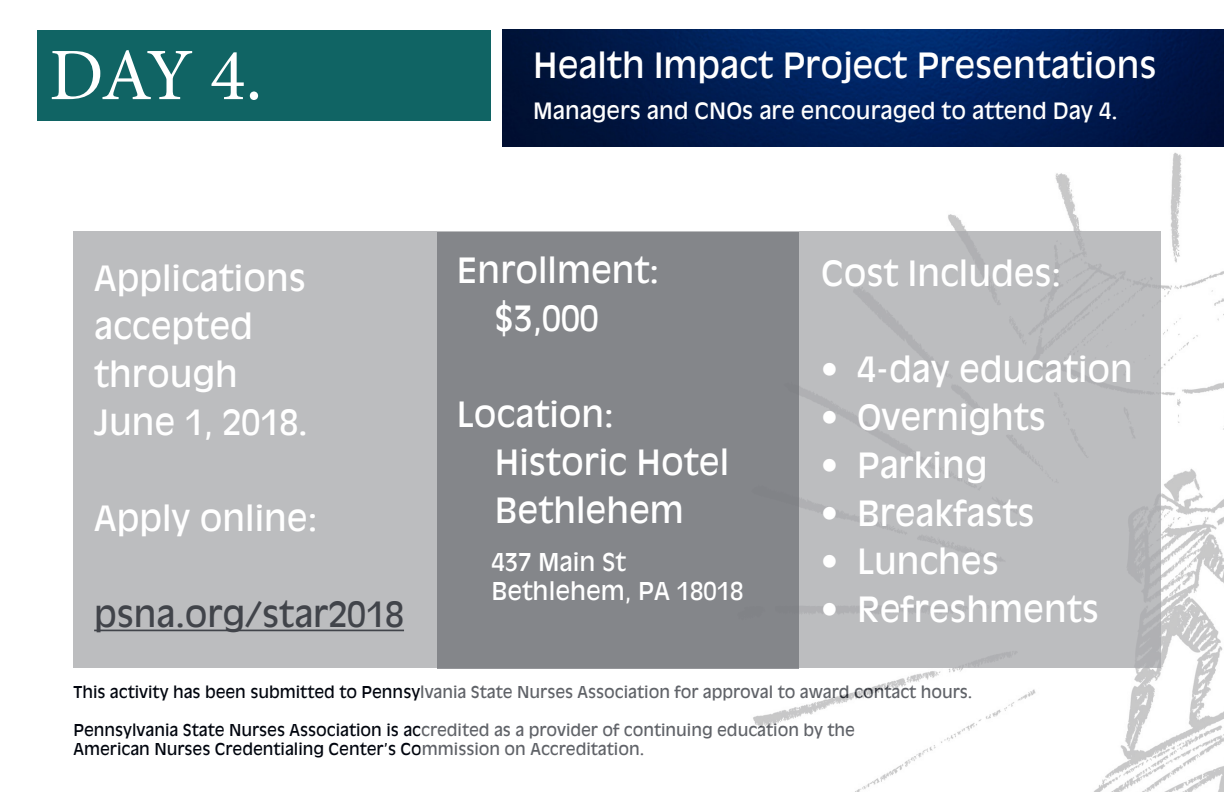
<style>
.page{position:relative;width:1224px;height:792px;background:#fff}
.page>*{position:absolute;margin:0;border:0;box-sizing:border-box;transform-origin:0 0}
.t1{font:130px "Minion Pro";color:#fff}
.t2{font:74px "Minion Pro";color:#fff}
.t3{font:34px "Antique Olive";color:#fff}
.t4{font:34px "Antique Olive";color:#41444a}
.t5{font:24px "Antique Olive";color:#fff}
.t6{font:22px "Antique Olive";color:#fff}
.t7{font:16px "Antique Olive";color:#01050e}
</style>
<div class="page">
<img style="left:502px;top:29px;width:722px;height:763px">
<div style="left:38px;top:30px;width:453px;height:91px;background:#106464"></div>
<img style="left:502px;top:30px;width:722px;height:117px">
<div style="left:73px;top:231px;width:1088px;height:437px;background:#bcbdbf"></div>
<div style="left:437px;top:232px;width:361px;height:437px;background:#84868a"></div>
<hr style="left:94px;top:630px;width:310px;height:1px;background:#41444a">
<p class="t2" style="left:49px;top:26px;width:215px">DAY 4.</p>
<p class="t3" style="left:533px;top:45px;width:625px">Health Impact Project Presentations</p>
<p class="t6" style="left:533px;top:98px;width:586px">Managers and CNOs are encouraged to attend Day 4.</p>
<p class="t3" style="left:457px;top:250px;width:204px">Enrollment:</p>
<p class="t3" style="left:495px;top:298px;width:105px">$3,000</p>
<p class="t3" style="left:94px;top:258px;width:213px">Applications</p>
<p class="t3" style="left:94px;top:306px;width:160px">accepted</p>
<p class="t3" style="left:94px;top:354px;width:145px">through</p>
<p class="t3" style="left:94px;top:402px;width:215px">June 1, 2018.</p>
<p class="t3" style="left:457px;top:394px;width:158px">Location:</p>
<p class="t3" style="left:495px;top:442px;width:236px">Historic Hotel</p>
<p class="t3" style="left:495px;top:490px;width:190px">Bethlehem</p>
<p class="t1" style="left:206px;top:358px;width:64px">1</p>
<p class="t1" style="left:435px;top:358px;width:64px">2</p>
<p class="t1" style="left:679px;top:364px;width:64px">3</p>
<p class="t3" style="left:94px;top:498px;width:224px">Apply online:</p>
<p class="t4" style="left:94px;top:594px;width:311px">psna.org/star2018</p>
<p class="t5" style="left:491px;top:548px;width:136px">437 Main St</p>
<p class="t5" style="left:491px;top:577px;width:254px">Bethlehem, PA 18018</p>
<p class="t3" style="left:821px;top:253px;width:241px">Cost Includes:</p>
<p class="t3" style="left:821px;top:349px;width:313px">• 4-day education</p>
<p class="t3" style="left:821px;top:397px;width:226px">• Overnights</p>
<p class="t3" style="left:821px;top:445px;width:168px">• Parking</p>
<p class="t3" style="left:821px;top:493px;width:215px">• Breakfasts</p>
<p class="t3" style="left:821px;top:541px;width:179px">• Lunches</p>
<p class="t3" style="left:821px;top:589px;width:279px">• Refreshments</p>
<p class="t7" style="left:73px;top:682px;width:900px">This activity has been submitted to Pennsylvania State Nurses Association for approval to award contact hours.</p>
<p class="t7" style="left:73px;top:721px;width:783px">Pennsylvania State Nurses Association is accredited as a provider of continuing education by the</p>
<p class="t7" style="left:73px;top:740px;width:572px">American Nurses Credentialing Center’s Commission on Accreditation.</p>
</div>
